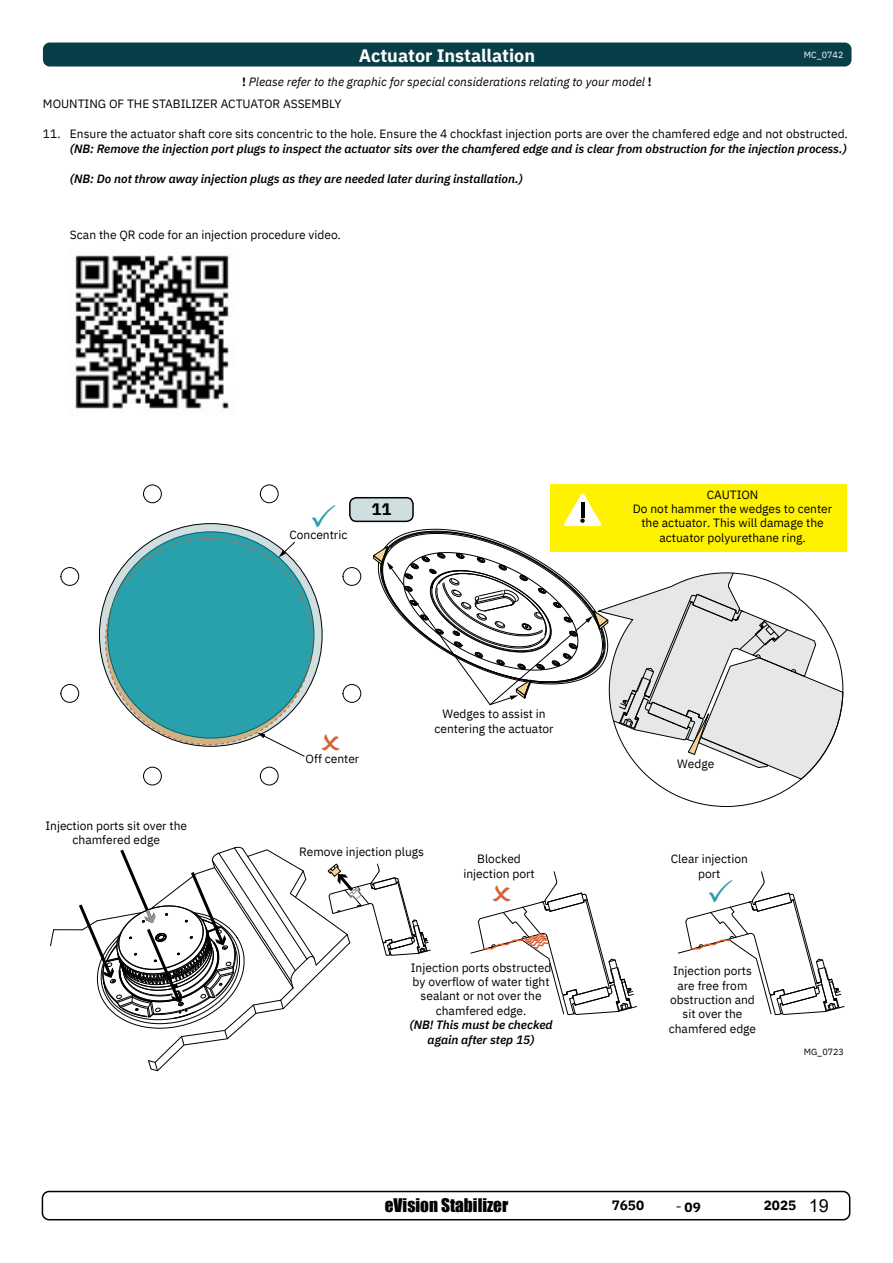
<style>
.page{position:relative;width:893px;height:1263px;background:#fff}
.page>*{position:absolute;margin:0;border:0;box-sizing:border-box;transform-origin:0 0}
.t1{font:700 18px "IBM Plex Sans";color:#fff}
.t2{font:17.25px "Impact";color:#000}
.t3{font:700 16.5px "IBM Plex Sans";color:#000}
.t4{font:700 13.5px "IBM Plex Sans";color:#000}
.t5{font:12px/14.4px "IBM Plex Sans";color:#000;text-align:center}
.t6{font:italic 600 12px/14.4px "IBM Plex Sans";color:#000;text-align:center}
.t7{font:italic 12px "IBM Plex Sans";color:#000}
.t8{font:9px "IBM Plex Sans";color:#000}
.t9{font:9px "IBM Plex Sans";color:#fff}
.s1{font-weight:700;font-style:normal}
.s2{font-weight:600;font-style:italic}
.s3{font-family:"Minion Pro";font-weight:400;font-size:18px}
.s4{font-family:"Arial";font-weight:400;font-size:18px}
</style>
<div class="page">
<div style="left:42px;top:1191px;width:808px;height:29px;border:2px solid #000;border-radius:7px"></div>
<div style="left:343px;top:684px;width:18px;height:18px;border:1px solid #000;border-radius:50%"></div>
<div style="left:343px;top:567px;width:18px;height:19px;border:1px solid #000;border-radius:50%"></div>
<div style="left:260px;top:485px;width:18px;height:18px;border:1px solid #000;border-radius:50%"></div>
<div style="left:143px;top:485px;width:19px;height:18px;border:1px solid #000;border-radius:50%"></div>
<div style="left:61px;top:567px;width:18px;height:19px;border:1px solid #000;border-radius:50%"></div>
<div style="left:61px;top:684px;width:18px;height:18px;border:1px solid #000;border-radius:50%"></div>
<div style="left:143px;top:767px;width:19px;height:18px;border:1px solid #000;border-radius:50%"></div>
<div style="left:260px;top:767px;width:18px;height:18px;border:1px solid #000;border-radius:50%"></div>
<svg style="left:99px;top:523px;width:223px;height:223px;background:#b6c4c3"></svg>
<svg style="left:105px;top:538px;width:207px;height:207px;background:#bea680"></svg>
<div style="left:350px;top:498px;width:63px;height:23px;background:#cfdfdf;border-radius:7px"></div>
<div style="left:349px;top:497px;width:65px;height:25px;border:2px solid #000;border-radius:7px"></div>
<svg style="left:650px;top:681px;width:194px;height:126px"></svg>
<div style="left:107px;top:531px;width:207px;height:207px;background:#29a1ad;border:1px solid #086069;border-radius:50%"></div>
<svg style="left:257px;top:733px;width:48px;height:24px"></svg>
<svg style="left:278px;top:542px;width:17px;height:15px"></svg>
<svg style="left:50px;top:846px;width:381px;height:225px"></svg>
<div style="left:550px;top:484px;width:296px;height:67px;background:#fff200"></div>
<svg style="left:373px;top:493px;width:470px;height:286px"></svg>
<hr style="left:581px;top:502px;width:3px;height:15px;background:#000">
<div style="left:43px;top:43px;width:808px;height:24px;background:#083e48;border-radius:7px"></div>
<img style="left:75px;top:255px;width:154px;height:154px">
<svg style="left:678px;top:871px;width:167px;height:144px"></svg>
<svg style="left:470px;top:871px;width:167px;height:144px"></svg>
<p class="t1" style="left:359px;top:41px;width:178px">Actuator Installation</p>
<p class="t7" style="left:242px;top:73px;width:411px"><span class="s1">!</span> Please refer to the graphic for special considerations relating to your model <span class="s1">!</span></p>
<p class="t9" style="left:804px;top:48px;width:41px">MC_0742</p>
<p class="t5" style="left:43px;top:95px;width:300px">MOUNTING OF THE STABILIZER ACTUATOR ASSEMBLY</p>
<p class="t5" style="left:43px;top:125px;width:806px;line-height:15px;text-align:right">11. Ensure the actuator shaft core sits concentric to the hole. Ensure the 4 chockfast injection ports are over the chamfered edge and not obstructed. <span class="s2">(NB: Remove the injection port plugs to inspect the actuator sits over the chamfered edge and is clear from obstruction for the injection process.)</span></p>
<p class="t6" style="left:70px;top:170px;width:454px">(NB: Do not throw away injection plugs as they are needed later during installation.)</p>
<p class="t5" style="left:70px;top:227px;width:272px">Scan the QR code for an injection procedure video.</p>
<p class="t5" style="left:45px;top:817px;width:143px">Injection ports sit over the chamfered edge</p>
<p class="t5" style="left:289px;top:527px;width:60px">Concentric</p>
<h3 class="t3" style="left:371px;top:496px;width:21px">11</h3>
<p class="t5" style="left:633px;top:486px;width:201px">CAUTION<br>Do not hammer the wedges to center the actuator. This will damage the actuator polyurethane ring.</p>
<p class="t5" style="left:306px;top:750px;width:55px">Off center</p>
<p class="t5" style="left:434px;top:706px;width:121px">Wedges to assist in centering the actuator</p>
<p class="t5" style="left:677px;top:755px;width:39px">Wedge</p>
<p class="t5" style="left:299px;top:843px;width:127px">Remove injection plugs</p>
<p class="t5" style="left:463px;top:851px;width:73px">Blocked injection port</p>
<p class="t5" style="left:671px;top:851px;width:79px">Clear injection port</p>
<p class="t5" style="left:411px;top:959px;width:142px">Injection ports obstructed by overflow of water tight sealant or not over the chamfered edge.</p>
<p class="t6" style="left:409px;top:1017px;width:145px">(NB! This must be checked again after step 15)</p>
<p class="t5" style="left:669px;top:963px;width:89px">Injection ports are free from obstruction and sit over the chamfered edge</p>
<p class="t8" style="left:804px;top:1045px;width:42px">MG_0723</p>
<h2 class="t2" style="left:385px;top:1192px;width:125px">eVision Stabilizer</h2>
<p class="t4" style="left:612px;top:1195px;width:34px">7650</p>
<p class="t4" style="left:675px;top:1196px;width:27px"><span class="s3">-</span>09</p>
<p class="t4" style="left:764px;top:1195px;width:66px">2025 <span class="s4">19</span></p>
</div>
